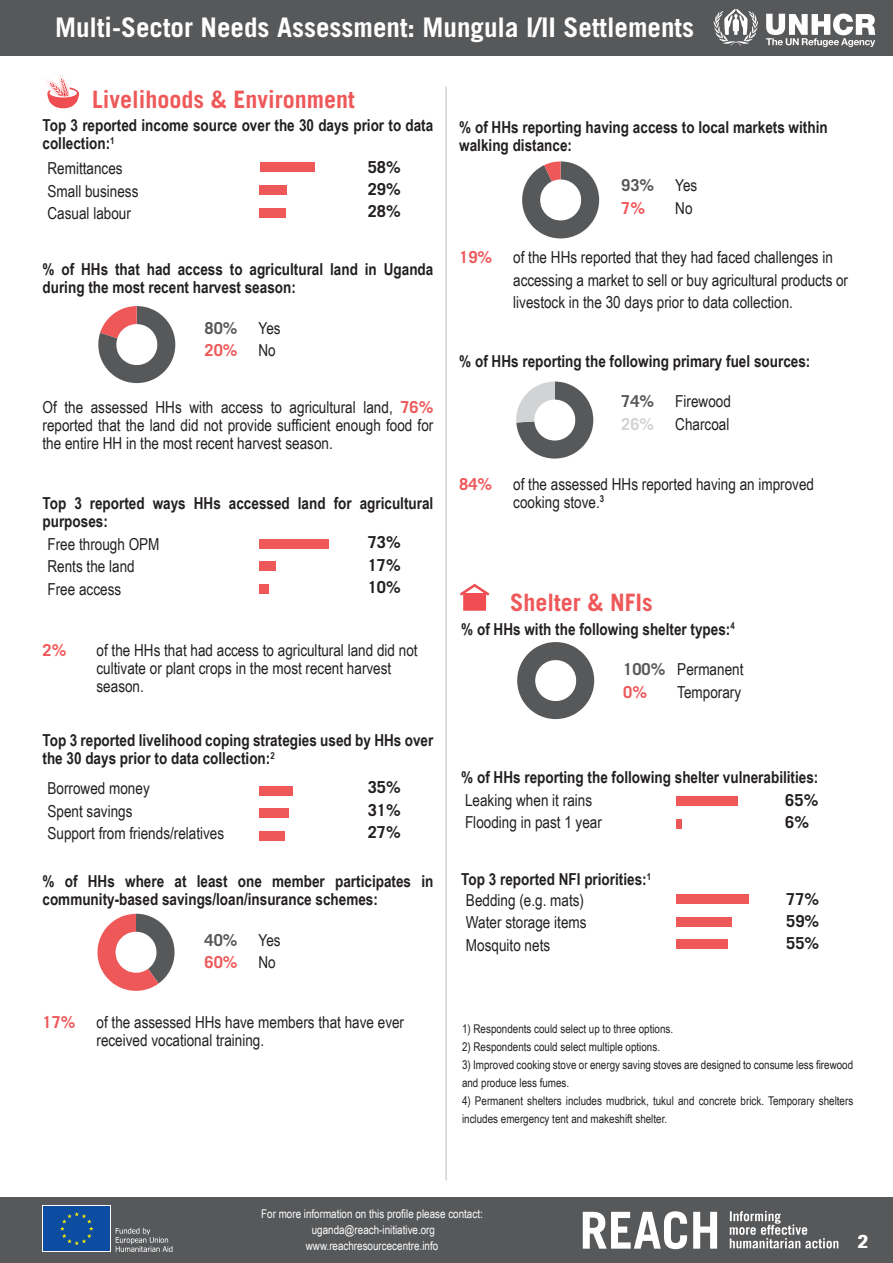
<style>
.page{position:relative;width:893px;height:1263px;background:#fff}
.page>*{position:absolute;margin:0;border:0;box-sizing:border-box;transform-origin:0 0}
.t1{font:126px "Chartwell Bars Vertical";color:#ee5859}
.REACH_title_white{font:108px "Chartwell Pies";color:#57585a}
.REACH_title_white-2{font:700 27px "Trade Gothic LT Std";color:#fff}
.REACH_section_title{font:700 24px "Trade Gothic LT Std";color:#ee5859}
.t2{font:700 18px "Trade Gothic LT Std";color:#fff}
.t3{font:16.5px/18px "Arial Narrow";color:#231f20}
.t4{font:700 16.5px/18px "Arial Narrow";color:#231f20}
.REACH_body_text_back{font:700 16.5px "Trade Gothic LT Std";color:#231f20}
.t5{font:700 16.5px "Trade Gothic LT Std";color:#ee5859}
.t6{font:700 16.5px "Trade Gothic LT Std";color:#57585a}
.t7{font:700 16.5px "Trade Gothic LT Std";color:#d1d3d4}
.t8{font:12px/18px "Arial Narrow";color:#231f20}
.t9{font:12px/16.2px "Arial Narrow";color:#fff;text-align:center}
.s1{color:#ee5859}
.s2{color:#fff}
.s3{font-family:"Trade Gothic LT Std";font-weight:700;color:#ee5859}
.s4{color:#d1d3d4}
.s5{font-family:"Trade Gothic LT Std";font-weight:700;color:#57585a}
</style>
<div class="page">
<div style="left:0;top:1197px;width:892px;height:66px;background:#57585a"></div>
<hr style="left:892px;top:1197px;width:1px;height:66px;background:#57585a">
<div style="left:0;top:0;width:893px;height:56px;background:#57585a"></div>
<div style="left:42px;top:1205px;width:69px;height:47px;background:#0d4da1"></div>
<svg style="left:60px;top:1212px;width:33px;height:33px"></svg>
<svg style="left:116px;top:1228px;width:56px;height:24px"></svg>
<svg style="left:583px;top:1211px;width:134px;height:38px"></svg>
<svg style="left:730px;top:1211px;width:108px;height:37px"></svg>
<svg style="left:714px;top:9px;width:44px;height:37px"></svg>
<svg style="left:766px;top:14px;width:109px;height:33px"></svg>
<hr style="left:445px;top:87px;width:2px;height:1093px;background:#d1d3d4">
<svg style="left:45px;top:74px;width:34px;height:34px"></svg>
<svg style="left:460px;top:584px;width:29px;height:27px"></svg>
<p class="REACH_title_white-2" style="left:55px;top:10px;width:641px">Multi-Sector Needs Assessment: Mungula I/II Settlements</p>
<p class="REACH_section_title" style="left:92px;top:85px;width:264px">Livelihoods &amp; Environment</p>
<p class="t4" style="left:43px;top:115px;width:392px">Top 3 reported income source over the 30 days prior to data collection:<sup>1</sup></p>
<p class="t3" style="left:48px;top:159px;width:77px">Remittances</p>
<p class="t3" style="left:48px;top:181px;width:92px">Small business</p>
<p class="t3" style="left:48px;top:204px;width:85px">Casual labour</p>
<p class="t1" style="left:380px;top:156px;width:70px;rotate:90deg">58+29+28</p>
<p class="REACH_body_text_back" style="left:368px;top:157px;width:35px">58%</p>
<p class="REACH_body_text_back" style="left:368px;top:179px;width:35px">29%</p>
<p class="REACH_body_text_back" style="left:368px;top:201px;width:35px">28%</p>
<p class="t4" style="left:43px;top:259px;width:392px">% of HHs that had access to agricultural land in Uganda during the most recent harvest season:</p>
<p class="t6" style="left:205px;top:318px;width:35px">80%</p>
<p class="t3" style="left:259px;top:318px;width:24px">Yes</p>
<p class="t5" style="left:205px;top:340px;width:35px">20%</p>
<p class="t3" style="left:259px;top:341px;width:19px">No</p>
<p class="REACH_title_white" style="left:93px;top:278px;width:170px">80<span class="s1">20</span><span class="s2">A</span></p>
<p class="t3" style="left:43px;top:398px;width:392px;text-align:justify">Of the assessed HHs with access to agricultural land, <span class="s3">76% </span>reported that the land did not provide sufficient enough food for the entire HH in the most recent harvest season.</p>
<p class="t4" style="left:43px;top:493px;width:392px">Top 3 reported ways HHs accessed land for agricultural purposes:</p>
<p class="t3" style="left:48px;top:534px;width:114px">Free through OPM</p>
<p class="t3" style="left:48px;top:557px;width:89px">Rents the land</p>
<p class="t3" style="left:48px;top:579px;width:75px">Free access</p>
<p class="t1" style="left:380px;top:532px;width:70px;rotate:90deg">73+17+10</p>
<p class="REACH_body_text_back" style="left:368px;top:532px;width:35px">73%</p>
<p class="REACH_body_text_back" style="left:368px;top:555px;width:35px">17%</p>
<p class="REACH_body_text_back" style="left:368px;top:577px;width:35px">10%</p>
<p class="t5" style="left:43px;top:640px;width:25px">2%</p>
<p class="t3" style="left:97px;top:641px;width:323px">of the HHs that had access to agricultural land did not cultivate or plant crops in the most recent harvest season.</p>
<p class="t4" style="left:43px;top:730px;width:392px">Top 3 reported livelihood coping strategies used by HHs over the 30 days prior to data collection:<sup>2</sup></p>
<p class="t3" style="left:48px;top:779px;width:104px">Borrowed money</p>
<p class="t3" style="left:48px;top:801px;width:86px">Spent savings</p>
<p class="t3" style="left:48px;top:824px;width:178px">Support from friends/relatives</p>
<p class="t1" style="left:380px;top:779px;width:70px;rotate:90deg">35+31+27</p>
<p class="REACH_body_text_back" style="left:368px;top:777px;width:35px">35%</p>
<p class="REACH_body_text_back" style="left:368px;top:799px;width:35px">31%</p>
<p class="REACH_body_text_back" style="left:368px;top:822px;width:35px">27%</p>
<p class="t4" style="left:43px;top:871px;width:392px">% of HHs where at least one member participates in community-based savings/loan/insurance schemes:</p>
<p class="t6" style="left:205px;top:930px;width:35px">40%</p>
<p class="t3" style="left:259px;top:930px;width:24px">Yes</p>
<p class="t5" style="left:205px;top:952px;width:35px">60%</p>
<p class="t3" style="left:259px;top:953px;width:19px">No</p>
<p class="REACH_title_white" style="left:92px;top:886px;width:172px">40<span class="s1">60</span><span class="s2">A</span></p>
<p class="t5" style="left:43px;top:1012px;width:35px">17%</p>
<p class="t3" style="left:97px;top:1013px;width:309px">of the assessed HHs have members that have ever received vocational training.</p>
<p class="t4" style="left:459px;top:117px;width:370px">% of HHs reporting having access to local markets within</p>
<p class="t4" style="left:459px;top:135px;width:114px">walking distance:</p>
<p class="t6" style="left:621px;top:175px;width:35px">93%</p>
<p class="t3" style="left:675px;top:176px;width:24px">Yes</p>
<p class="t5" style="left:621px;top:198px;width:25px">7%</p>
<p class="t3" style="left:675px;top:198px;width:19px">No</p>
<p class="t5" style="left:459px;top:247px;width:35px">19%</p>
<p class="t3" style="left:513px;top:246px;width:336px;line-height:22.5px">of the HHs reported that they had faced challenges in accessing a market to sell or buy agricultural products or livestock in the 30 days prior to data collection.</p>
<p class="REACH_title_white" style="left:517px;top:134px;width:154px">93<span class="s1">7</span><span class="s2">A</span></p>
<p class="t4" style="left:459px;top:351px;width:353px">% of HHs reporting the following primary fuel sources:</p>
<p class="t6" style="left:621px;top:391px;width:35px">74%</p>
<p class="t3" style="left:675px;top:392px;width:57px">Firewood</p>
<p class="t7" style="left:621px;top:414px;width:35px">26%</p>
<p class="t3" style="left:675px;top:414px;width:56px">Charcoal</p>
<p class="REACH_title_white" style="left:511px;top:354px;width:172px">74<span class="s4">26</span><span class="s2">A</span></p>
<p class="t5" style="left:459px;top:474px;width:35px">84%</p>
<p class="t3" style="left:513px;top:474px;width:302px">of the assessed HHs reported having an improved cooking stove.<sup>3</sup></p>
<p class="REACH_section_title" style="left:510px;top:587px;width:144px">Shelter &amp; NFIs</p>
<p class="REACH_title_white" style="left:512px;top:614px;width:154px">100<span class="s2">A</span></p>
<p class="t4" style="left:461px;top:619px;width:275px">% of HHs with the following shelter types:<sup>4</sup></p>
<p class="t3" style="left:623px;top:660px;width:122px"><span class="s5">100%</span> Permanent</p>
<p class="t5" style="left:623px;top:682px;width:25px">0%</p>
<p class="t3" style="left:677px;top:682px;width:65px">Temporary</p>
<p class="t4" style="left:461px;top:768px;width:359px">% of HHs reporting the following shelter vulnerabilities:</p>
<p class="t3" style="left:465px;top:790px;width:129px">Leaking when it rains</p>
<p class="REACH_body_text_back" style="left:785px;top:790px;width:35px">65%</p>
<p class="t3" style="left:465px;top:813px;width:138px">Flooding in past 1 year</p>
<p class="REACH_body_text_back" style="left:785px;top:812px;width:25px">6%</p>
<p class="t1" style="left:797px;top:790px;width:167px;rotate:90deg">65+6 77+59+55</p>
<p class="t4" style="left:461px;top:870px;width:191px">Top 3 reported NFI priorities:<sup>1</sup></p>
<p class="REACH_body_text_back" style="left:786px;top:889px;width:35px">77%</p>
<p class="REACH_body_text_back" style="left:786px;top:911px;width:35px">59%</p>
<p class="REACH_body_text_back" style="left:786px;top:933px;width:35px">55%</p>
<p class="t3" style="left:466px;top:890px;width:120px">Bedding (e.g. mats)</p>
<p class="t3" style="left:466px;top:913px;width:122px">Water storage items</p>
<p class="t3" style="left:466px;top:935px;width:86px">Mosquito nets</p>
<p class="t8" style="left:462px;top:1019px;width:213px">1) Respondents could select up to three options.</p>
<p class="t8" style="left:462px;top:1037px;width:200px">2) Respondents could select multiple options.</p>
<p class="t8" style="left:462px;top:1055px;width:393px">3) Improved cooking stove or energy saving stoves are designed to consume less firewood and produce less fumes.</p>
<p class="t8" style="left:462px;top:1091px;width:393px">4) Permanent shelters includes mudbrick, tukul and concrete brick. Temporary shelters includes emergency tent and makeshift shelter.</p>
<p class="t9" style="left:261px;top:1205px;width:223px">For more information on this profile please contact: uganda@reach-initiative.org www.reachresourcecentre.info</p>
<p class="t2" style="left:857px;top:1230px;width:12px">2</p>
</div>
